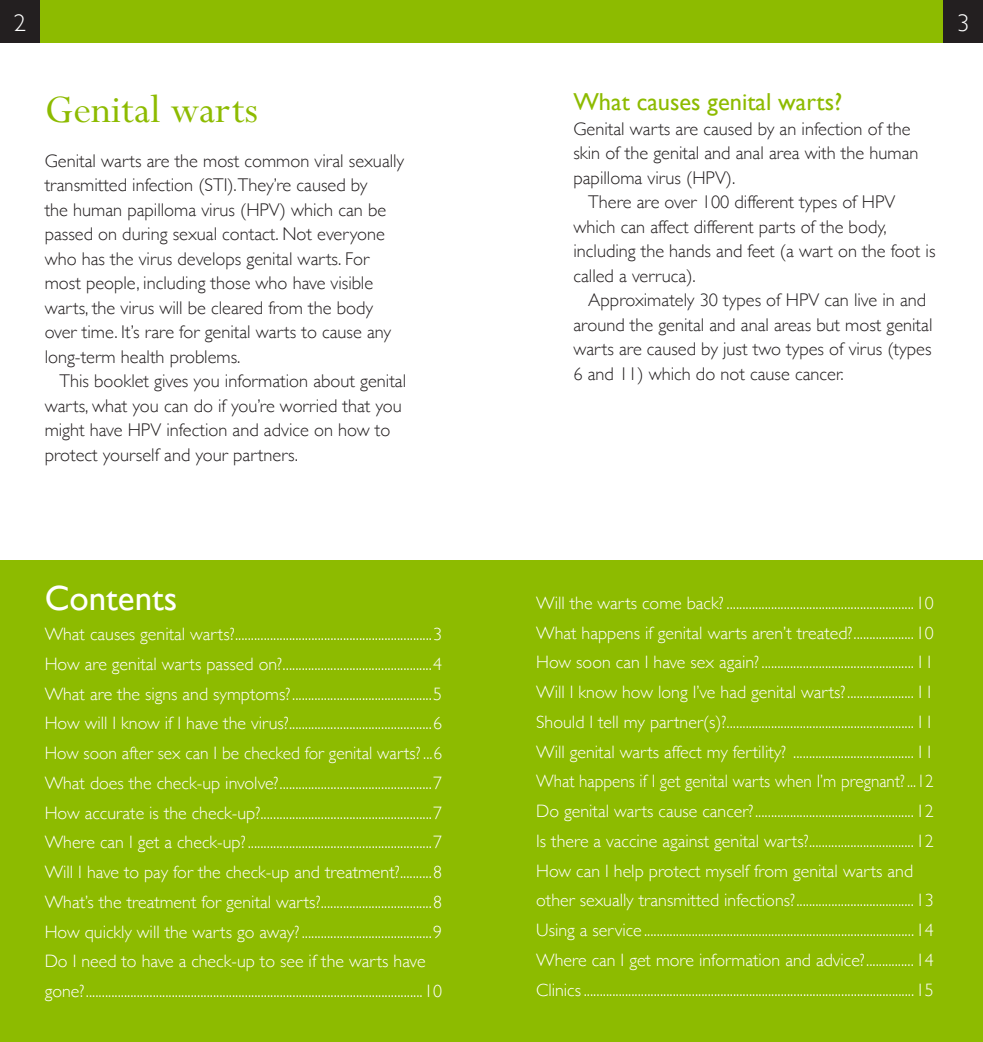
<style>
.page{position:relative;width:983px;height:1042px;background:#fff}
.page>*{position:absolute;margin:0;border:0;box-sizing:border-box;transform-origin:0 0}
.t1{font:43.75px "Perpetua";color:#8dbb00}
.t2{font:35px "Gill Sans";color:#fff}
.t3{font:24.5px "Gill Sans";color:#8dbb00}
.t4{font:300 24.5px "Gill Sans";color:#fff}
.t5{font:300 18.38px/24.5px "Gill Sans";color:#231f20}
.t6{font:300 17.85px/29.8px "Gill Sans";color:#fff}
</style>
<div class="page">
<div style="left:0;top:0;width:40px;height:42px;background:#231f20"></div>
<div style="left:40px;top:0;width:451px;height:42px;background:#8dbb00"></div>
<div style="left:943px;top:0;width:39px;height:42px;background:#231f20"></div>
<div style="left:491px;top:0;width:452px;height:42px;background:#8dbb00"></div>
<div style="left:0;top:561px;width:982px;height:481px;background:#8dbb00"></div>
<h3 class="t4" style="left:14px;top:3px;width:14px">2</h3>
<h3 class="t4" style="left:956px;top:3px;width:14px">3</h3>
<h1 class="t1" style="left:45px;top:87px;width:215px">Genital warts</h1>
<p class="t5" style="left:45px;top:147px;width:361px">Genital warts are the most common viral sexually transmitted infection (STI).They’re caused by<br>the human papilloma virus (HPV) which can be passed on during sexual contact. Not everyone who has the virus develops genital warts. For most people, including those who have visible warts, the virus will be cleared from the body over time. It’s rare for genital warts to cause any long-term health problems.</p>
<p class="t5" style="left:45px;top:368px;width:363px;text-indent:15px">This booklet gives you information about genital warts, what you can do if you’re worried that you might have HPV infection and advice on how to protect yourself and your partners.</p>
<h2 class="t2" style="left:45px;top:578px;width:134px">Contents</h2>
<p class="t6" style="left:45px;top:618px;width:399px">What causes genital warts?..............................................................3<br>How are genital warts passed on?...............................................4<br>What are the signs and symptoms?............................................5<br>How will I know if I have the virus?.............................................6<br>How soon after sex can I be checked for genital warts? ...6<br>What does the check-up involve?................................................7<br>How accurate is the check-up?......................................................7<br>Where can I get a check-up?..........................................................7<br>Will I have to pay for the check-up and treatment?..........8<br>What’s the treatment for genital warts?...................................8<br>How quickly will the warts go away?.........................................9<br>Do I need to have a check-up to see if the warts have gone?..........................................................................................................10</p>
<h3 class="t3" style="left:573px;top:87px;width:270px">What causes genital warts?</h3>
<p class="t5" style="left:573px;top:116px;width:346px">Genital warts are caused by an infection of the skin of the genital and anal area with the human papilloma virus (HPV).</p>
<p class="t5" style="left:573px;top:189px;width:363px;text-indent:15px">There are over 100 different types of HPV which can affect different parts of the body, including the hands and feet (a wart on the foot is called a verruca).</p>
<p class="t5" style="left:573px;top:287px;width:360px;text-indent:15px">Approximately 30 types of HPV can live in and around the genital and anal areas but most genital warts are caused by just two types of virus (types 6 and 11) which do not cause cancer.</p>
<p class="t6" style="left:536px;top:587px;width:399px">Will the warts come back? ...........................................................10<br>What happens if genital warts aren’t treated?...................10<br>How soon can I have sex again?................................................11<br>Will I know how long I’ve had genital warts?.....................11<br>Should I tell my partner(s)?...........................................................11<br>Will genital warts affect my fertility? ......................................11<br>What happens if I get genital warts when I’m pregnant?...12<br>Do genital warts cause cancer?..................................................12<br>Is there a vaccine against genital warts?.................................12<br>How can I help protect myself from genital warts and other sexually transmitted infections?.....................................13<br>Using a service .....................................................................................14<br>Where can I get more information and advice?...............14<br>Clinics........................................................................................................15</p>
</div>
